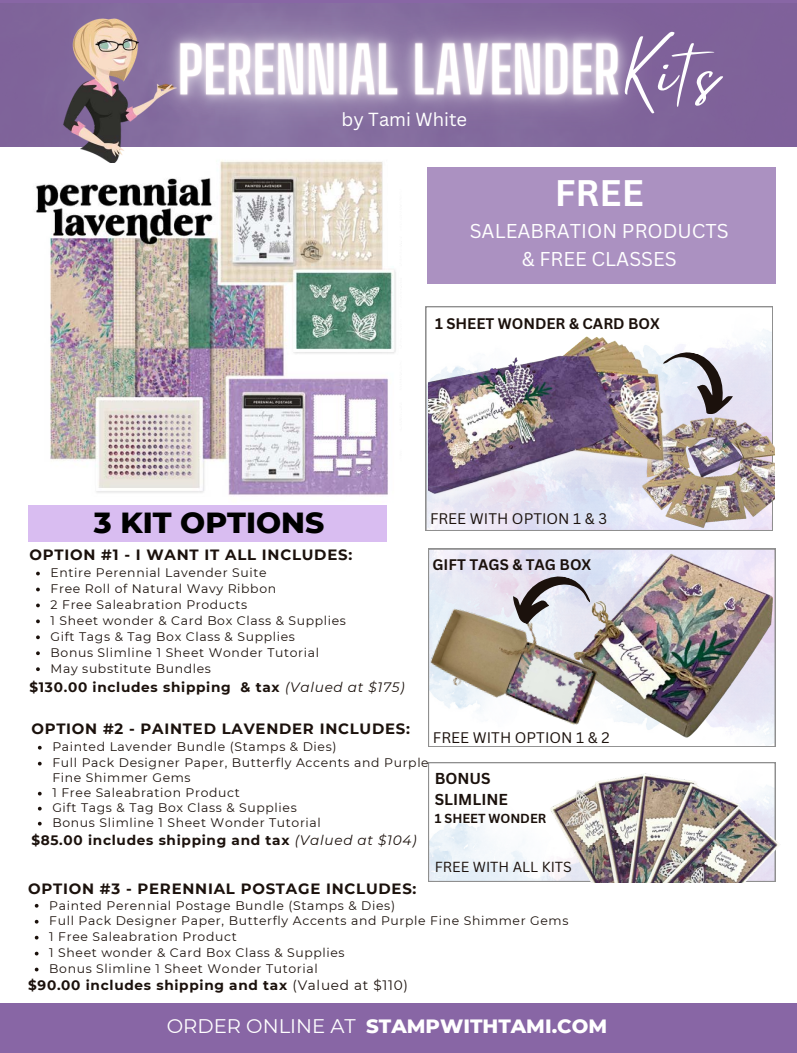
<style>
.page{position:relative;width:797px;height:1053px;background:#fff}
.page>*{position:absolute;margin:0;border:0;box-sizing:border-box;transform-origin:0 0}
.t1{font:60.62px "Mistrully";color:#fff}
.t2{font:700 36px "Canva Sans";color:#fff}
.t3{font:800 29.62px "Montserrat";color:#000}
.t4{font:800 19.62px "Montserrat";color:#fff}
.t5{font:19.5px/27.2px "Canva Sans";color:#fff;text-align:center}
.t6{font:18.38px "Canva Sans";color:#fff}
.t7{font:700 15.38px "Canva Sans";color:#1b110c}
.t8{font:700 14.88px "Montserrat";letter-spacing:.05em;color:#1b110c}
.t9{font:700 14.88px "Canva Sans";color:#1b110c}
.t10{font:14.88px "Canva Sans";color:#1b110c}
.t11{font:14.12px "Canva Sans";color:#1b110c}
.t12{font:700 13.62px "Montserrat";letter-spacing:.05em;color:#1b110c}
.t13{font:700 12.75px "Canva Sans";color:#1b110c}
.t14{font:12.38px/15px "Montserrat";letter-spacing:.05em;color:#1b110c}
.s1{font-weight:400;font-style:italic}
.s2{font-weight:400}
</style>
<div class="page">
<div style="left:0;top:1003px;width:797px;height:50px;background:#8866a5"></div>
<div style="left:0;top:4px;width:797px;height:142px;background:#7f629a"></div>
<img style="left:105px;top:0;width:586px;height:147px">
<svg style="left:426px;top:306px;width:346px;height:224px"></svg>
<div style="left:28px;top:497px;width:359px;height:44px;background:#d9bdf1"></div>
<img style="left:28px;top:160px;width:368px;height:344px">
<img style="left:53px;top:9px;width:126px;height:153px">
<img style="left:725px;top:411px;width:50px;height:120px">
<img style="left:428px;top:306px;width:297px;height:225px">
<svg style="left:654px;top:347px;width:86px;height:72px;background:#c3c2ca"></svg>
<svg style="left:428px;top:549px;width:347px;height:198px"></svg>
<img style="left:566px;top:551px;width:210px;height:189px">
<img style="left:428px;top:577px;width:220px;height:170px">
<svg style="left:507px;top:564px;width:88px;height:75px;background:#c2c0c8"></svg>
<svg style="left:428px;top:762px;width:107px;height:119px"></svg>
<img style="left:535px;top:762px;width:244px;height:120px">
<div style="left:427px;top:167px;width:349px;height:117px;background:#ab91c1"></div>
<svg style="left:36px;top:572px;width:4px;height:3px"></svg>
<svg style="left:36px;top:588px;width:4px;height:3px"></svg>
<svg style="left:36px;top:603px;width:4px;height:4px"></svg>
<svg style="left:36px;top:619px;width:4px;height:4px"></svg>
<svg style="left:36px;top:635px;width:4px;height:4px"></svg>
<svg style="left:36px;top:651px;width:4px;height:4px"></svg>
<svg style="left:36px;top:667px;width:4px;height:4px"></svg>
<svg style="left:38px;top:746px;width:4px;height:3px"></svg>
<svg style="left:38px;top:762px;width:4px;height:3px"></svg>
<svg style="left:38px;top:792px;width:4px;height:3px"></svg>
<svg style="left:38px;top:807px;width:4px;height:3px"></svg>
<svg style="left:38px;top:822px;width:4px;height:3px"></svg>
<svg style="left:35px;top:904px;width:4px;height:3px"></svg>
<svg style="left:35px;top:920px;width:4px;height:3px"></svg>
<svg style="left:35px;top:936px;width:4px;height:3px"></svg>
<svg style="left:35px;top:952px;width:4px;height:3px"></svg>
<svg style="left:35px;top:967px;width:4px;height:4px"></svg>
<p class="t6" style="left:341px;top:107px;width:127px">by Tami White</p>
<p class="t1" style="left:622px;top:24px;width:104px">Kits</p>
<p class="t2" style="left:555px;top:167px;width:90px">FREE</p>
<p class="t5" style="left:470px;top:217px;width:261px">SALEABRATION PRODUCTS &amp; FREE CLASSES</p>
<p class="t9" style="left:435px;top:313px;width:226px">1 SHEET WONDER &amp; CARD BOX</p>
<p class="t3" style="left:94px;top:504px;width:232px">3 KIT OPTIONS</p>
<p class="t8" style="left:30px;top:546px;width:324px">OPTION #1 - I WANT IT ALL INCLUDES:</p>
<h6 class="t14" style="left:51px;top:565px;width:218px">Entire Perennial Lavender Suite</h6>
<p class="t14" style="left:51px;top:581px;width:227px">Free Roll of Natural Wavy Ribbon</p>
<p class="t14" style="left:51px;top:597px;width:198px">2 Free Saleabration Products</p>
<p class="t14" style="left:51px;top:613px;width:297px">1 Sheet wonder &amp; Card Box Class &amp; Supplies</p>
<p class="t14" style="left:51px;top:629px;width:246px">Gift Tags &amp; Tag Box Class &amp; Supplies</p>
<h3 class="t14" style="left:51px;top:645px;width:270px">Bonus Slimline 1 Sheet Wonder Tutorial</h3>
<h6 class="t14" style="left:51px;top:661px;width:162px">May substitute Bundles</h6>
<p class="t12" style="left:30px;top:678px;width:377px">$130.00 includes shipping &amp; tax <span class="s1">(Valued at $175)</span></p>
<p class="t10" style="left:430px;top:508px;width:179px">FREE WITH OPTION 1 &amp; 3</p>
<p class="t9" style="left:432px;top:554px;width:160px">GIFT TAGS &amp; TAG BOX</p>
<p class="t8" style="left:31px;top:719px;width:380px">OPTION #2 - PAINTED LAVENDER INCLUDES:</p>
<p class="t14" style="left:52px;top:739px;width:286px">Painted Lavender Bundle (Stamps &amp; Dies)</p>
<h6 class="t14" style="left:52px;top:755px;width:378px">Full Pack Designer Paper, Butterfly Accents and Purple<br>Fine Shimmer Gems</h6>
<p class="t14" style="left:52px;top:785px;width:189px">1 Free Saleabration Product</p>
<h6 class="t14" style="left:52px;top:800px;width:246px">Gift Tags &amp; Tag Box Class &amp; Supplies</h6>
<p class="t14" style="left:52px;top:815px;width:270px">Bonus Slimline 1 Sheet Wonder Tutorial</p>
<p class="t12" style="left:31px;top:832px;width:387px">$85.00 includes shipping and tax <span class="s1">(Valued at $104)</span></p>
<p class="t8" style="left:28px;top:879px;width:390px">OPTION #3 - PERENNIAL POSTAGE INCLUDES:</p>
<p class="t14" style="left:49px;top:897px;width:347px">Painted Perennial Postage Bundle (Stamps &amp; Dies)</p>
<p class="t14" style="left:49px;top:913px;width:521px">Full Pack Designer Paper, Butterfly Accents and Purple Fine Shimmer Gems</p>
<p class="t14" style="left:49px;top:929px;width:189px">1 Free Saleabration Product</p>
<p class="t14" style="left:49px;top:945px;width:297px">1 Sheet wonder &amp; Card Box Class &amp; Supplies</p>
<p class="t14" style="left:49px;top:961px;width:270px">Bonus Slimline 1 Sheet Wonder Tutorial</p>
<p class="t12" style="left:28px;top:977px;width:381px">$90.00 includes shipping and tax <span class="s2">(Valued at $110)</span></p>
<p class="t10" style="left:433px;top:727px;width:178px">FREE WITH OPTION 1 &amp; 2</p>
<p class="t7" style="left:435px;top:768px;width:57px">BONUS</p>
<p class="t7" style="left:435px;top:789px;width:75px">SLIMLINE</p>
<p class="t13" style="left:435px;top:809px;width:113px">1 SHEET WONDER</p>
<p class="t11" style="left:435px;top:857px;width:139px">FREE WITH ALL KITS</p>
<p class="t4" style="left:167px;top:1014px;width:442px"><span class="s2">ORDER ONLINE AT</span> STAMPWITHTAMI.COM</p>
</div>
